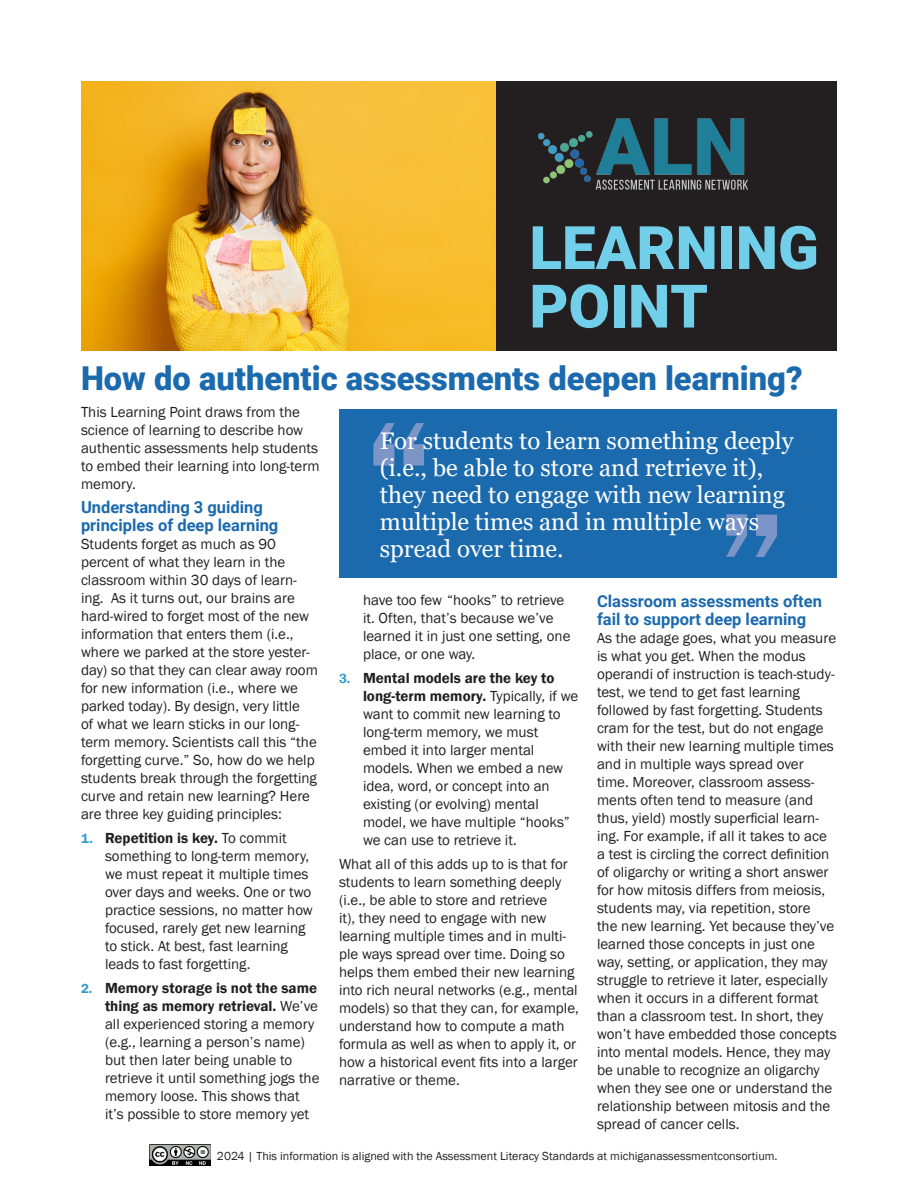
<style>
.page{position:relative;width:918px;height:1188px;background:#fff}
.page>*{position:absolute;margin:0;border:0;box-sizing:border-box;transform-origin:0 0}
.t1{font:600 156px "Franklin Gothic";color:#7b95c7}
.t2{font:900 60px/58.5px "Roboto";color:#72cfea}
.t3{font:900 33px "Roboto";color:#1b6aad}
.t4{font:24px/27px "Georgia";color:#fff}
.t5{font:700 16.5px/18px "Roboto";color:#1b6aad}
.t6{font:15px/18px "Franklin Gothic";color:#231f20}
.t7{font:12px "Franklin Gothic";color:#231f20}
.s1{font-weight:600;font-size:13.5px;color:#329cce}
.s2{font-weight:600}
</style>
<div class="page">
<div style="left:496px;top:81px;width:341px;height:270px;background:#231f20"></div>
<img style="left:539px;top:118px;width:209px;height:72px">
<img style="left:149px;top:1144px;width:62px;height:22px">
<div style="left:339px;top:409px;width:497px;height:169px;background:#1b6aad"></div>
<img style="left:81px;top:81px;width:415px;height:270px">
<p class="t2" style="left:530px;top:216px;width:291px">LEARNING<br>POINT</p>
<p class="t3" style="left:81px;top:355px;width:723px">How do authentic assessments deepen learning?</p>
<p class="t6" style="left:81px;top:403px;width:240px">This Learning Point draws from the science of learning to describe how authentic assessments help students to embed their learning into long-term memory.</p>
<p class="t5" style="left:81px;top:497px;width:199px">Understanding 3 guiding principles of deep learning</p>
<p class="t6" style="left:81px;top:535px;width:238px">Students forget as much as 90 percent of what they learn in the classroom within 30 days of learn&shy;ing. As it turns out, our brains are hard-wired to forget most of the new information that enters them (i.e., where we parked at the store yester&shy;day) so that they can clear away room for new information (i.e., where we parked today). By design, very little<br>of what we learn sticks in our long&shy;term memory. Scientists call this “the forgetting curve.” So, how do we help students break through the forgetting curve and retain new learning? Here are three key guiding principles:</p>
<p class="t6" style="left:105px;top:829px;width:209px;text-indent:-24px"><span class="s1">1.</span> <span class="s2">Repetition is key.</span> To commit something to long-term memory, we must repeat it multiple times over days and weeks. One or two practice sessions, no matter how focused, rarely get new learning to stick. At best, fast learning leads to fast forgetting.</p>
<p class="t6" style="left:105px;top:979px;width:216px;text-indent:-24px"><span class="s1">2.</span> <span class="s2">Memory storage is not the same thing as memory retrieval.</span> We’ve all experienced storing a memory (e.g., learning a person’s name) but then later being unable to retrieve it until something jogs the memory loose. This shows that it’s possible to store memory yet</p>
<p class="t1" style="left:365px;top:379px;width:70px">“</p>
<p class="t4" style="left:380px;top:428px;width:415px">For students to learn something deeply</p>
<p class="t4" style="left:380px;top:455px;width:385px">(i.e., be able to store and retrieve it),</p>
<p class="t4" style="left:380px;top:482px;width:407px">they need to engage with new learning multiple times and in multiple ways spread over time.</p>
<p class="t5" style="left:597px;top:591px;width:227px">Classroom assessments often fail to support deep learning</p>
<p class="t6" style="left:597px;top:629px;width:241px">As the adage goes, what you measure is what you get. When the modus operandi of instruction is teach-study&shy;test, we tend to get fast learning followed by fast forgetting. Students cram for the test, but do not engage with their new learning multiple times and in multiple ways spread over time. Moreover, classroom assess&shy;ments often tend to measure (and thus, yield) mostly superficial learn&shy;ing. For example, if all it takes to ace a test is circling the correct definition of oligarchy or writing a short answer for how mitosis differs from meiosis, students may, via repetition, store<br>the new learning. Yet because they’ve learned those concepts in just one way, setting, or application, they may struggle to retrieve it later, especially when it occurs in a different format than a classroom test. In short, they won’t have embedded those concepts into mental models. Hence, they may be unable to recognize an oligarchy when they see one or understand the relationship between mitosis and the spread of cancer cells.</p>
<p class="t6" style="left:363px;top:591px;width:209px">have too few “hooks” to retrieve it. Often, that’s because we’ve learned it in just one setting, one place, or one way.</p>
<p class="t6" style="left:363px;top:669px;width:217px;text-indent:-24px"><span class="s1">3.</span> <span class="s2">Mental models are the key to long-term memory.</span> Typically, if we want to commit new learning to long-term memory, we must embed it into larger mental models. When we embed a new idea, word, or concept into an existing (or evolving) mental model, we have multiple “hooks” we can use to retrieve it.</p>
<p class="t6" style="left:339px;top:855px;width:242px">What all of this adds up to is that for students to learn something deeply (i.e., be able to store and retrieve<br>it), they need to engage with new learning multiple times and in multi&shy;ple ways spread over time. Doing so helps them embed their new learning into rich neural networks (e.g., mental models) so that they can, for example, understand how to compute a math formula as well as when to apply it, or how a historical event fits into a larger narrative or theme.</p>
<p class="t7" style="left:217px;top:1149px;width:562px">2024 | This information is aligned with the Assessment Literacy Standards at michiganassessmentconsortium.</p>
</div>
